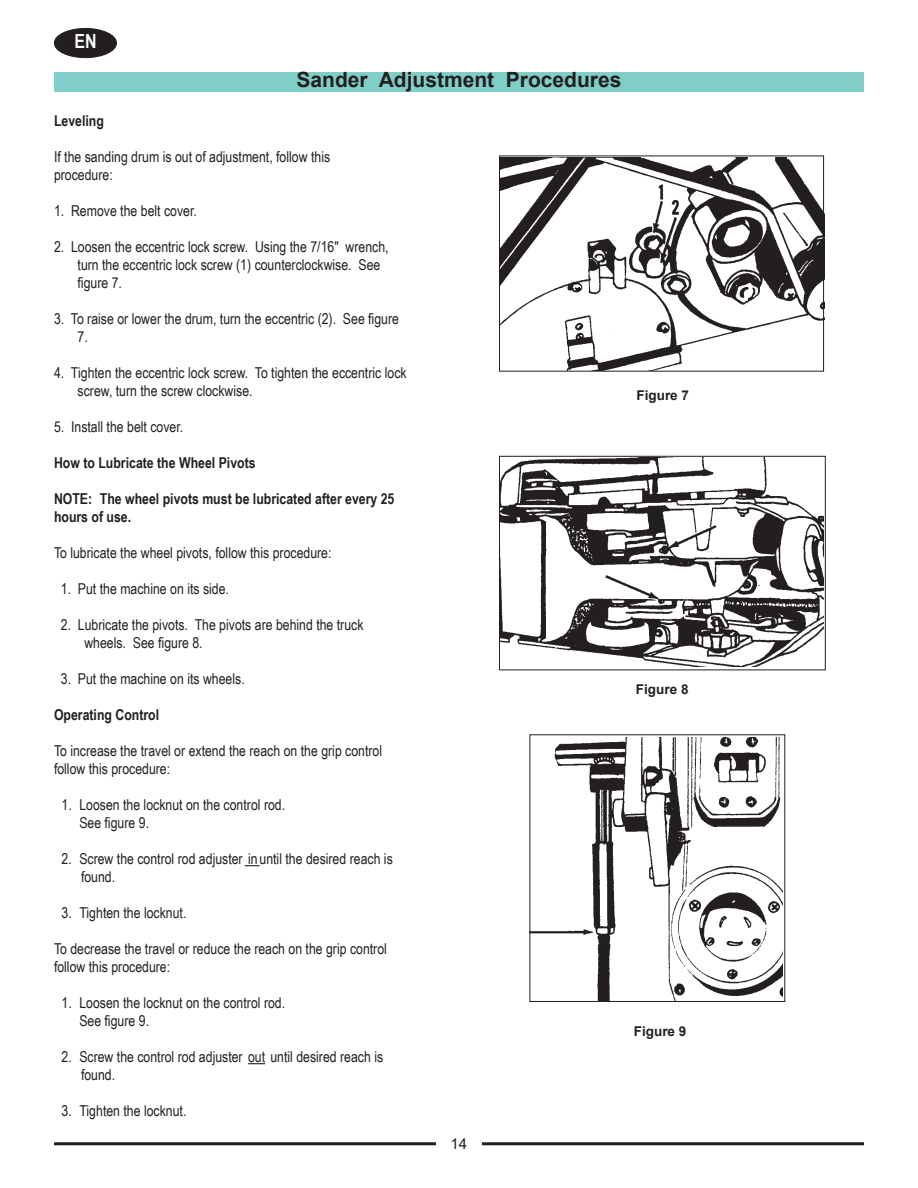
<style>
.page{position:relative;width:918px;height:1188px;background:#fff}
.page>*{position:absolute;margin:0;border:0;box-sizing:border-box;transform-origin:0 0}
.t1{font:700 21px "Arial";color:#231f20}
.t2{font:700 19.5px "Arial Narrow";color:#fff}
.t3{font:15px/18px "Arial Narrow";color:#231f20}
.t4{font:700 15px/18px "Arial Narrow";color:#231f20}
.t5{font:15px "Arial";color:#231f20}
.t6{font:700 13.5px "Arial";color:#231f20}
</style>
<div class="page">
<hr style="left:54px;top:1142px;width:382px;height:3px;background:#231f20">
<hr style="left:482px;top:1142px;width:382px;height:3px;background:#231f20">
<div style="left:54px;top:28px;width:62px;height:30px;background:#231f20;border-radius:50%"></div>
<div style="left:54px;top:28px;width:63px;height:30px;border:1px solid #231f20;border-radius:50%"></div>
<div style="left:54px;top:72px;width:810px;height:20px;background:#81cec8"></div>
<svg style="left:245px;top:865px;width:15px;height:1px"></svg>
<svg style="left:248px;top:1063px;width:17px;height:1px"></svg>
<img style="left:501px;top:157px;width:324px;height:214px">
<div style="left:499px;top:156px;width:325px;height:216px;border:1px solid #231f20"></div>
<img style="left:501px;top:458px;width:323px;height:209px">
<div style="left:499px;top:456px;width:327px;height:214px;border:1px solid #231f20"></div>
<img style="left:532px;top:738px;width:251px;height:262px">
<h2 class="t2" style="left:75px;top:26px;width:24px">EN</h2>
<p class="t1" style="left:297px;top:65px;width:326px">Sander Adjustment Procedures</p>
<p class="t4" style="left:54px;top:111px;width:51px">Leveling</p>
<p class="t3" style="left:54px;top:147px;width:278px">If the sanding drum is out of adjustment, follow this</p>
<p class="t3" style="left:54px;top:165px;width:60px">procedure:</p>
<p class="t3" style="left:54px;top:201px;width:144px">1. Remove the belt cover.</p>
<p class="t3" style="left:78px;top:237px;width:313px;text-indent:-24px">2. Loosen the eccentric lock screw. Using the 7/16" wrench, turn the eccentric lock screw (1) counterclockwise. See figure 7.</p>
<p class="t3" style="left:78px;top:309px;width:323px;text-indent:-24px">3. To raise or lower the drum, turn the eccentric (2). See figure<br>7.</p>
<p class="t3" style="left:78px;top:363px;width:331px;text-indent:-24px">4. Tighten the eccentric lock screw. To tighten the eccentric lock screw, turn the screw clockwise.</p>
<p class="t3" style="left:54px;top:417px;width:131px">5. Install the belt cover.</p>
<p class="t4" style="left:54px;top:453px;width:203px">How to Lubricate the Wheel Pivots</p>
<p class="t4" style="left:54px;top:489px;width:342px">NOTE: The wheel pivots must be lubricated after every 25 hours of use.</p>
<p class="t3" style="left:54px;top:543px;width:279px">To lubricate the wheel pivots, follow this procedure:</p>
<p class="t3" style="left:61px;top:579px;width:170px">1. Put the machine on its side.</p>
<p class="t3" style="left:84px;top:615px;width:281px;text-indent:-24px">2. Lubricate the pivots. The pivots are behind the truck wheels. See figure 8.</p>
<p class="t3" style="left:61px;top:669px;width:185px">3. Put the machine on its wheels.</p>
<p class="t4" style="left:54px;top:705px;width:107px">Operating Control</p>
<p class="t3" style="left:54px;top:741px;width:330px">To increase the travel or extend the reach on the grip control follow this procedure:</p>
<p class="t3" style="left:62px;top:795px;width:225px">1. Loosen the locknut on the control rod.</p>
<p class="t3" style="left:79px;top:813px;width:71px">See figure 9.</p>
<p class="t3" style="left:81px;top:849px;width:313px;text-indent:-19px">2. Screw the control rod adjuster in until the desired reach is found.</p>
<p class="t3" style="left:62px;top:903px;width:126px">3. Tighten the locknut.</p>
<p class="t3" style="left:54px;top:939px;width:334px">To decrease the travel or reduce the reach on the grip control follow this procedure:</p>
<p class="t3" style="left:62px;top:993px;width:225px">1. Loosen the locknut on the control rod.</p>
<p class="t3" style="left:79px;top:1011px;width:71px">See figure 9.</p>
<p class="t3" style="left:81px;top:1047px;width:304px;text-indent:-19px">2. Screw the control rod adjuster out until desired reach is found.</p>
<p class="t3" style="left:62px;top:1101px;width:126px">3. Tighten the locknut.</p>
<p class="t5" style="left:451px;top:1134px;width:18px">14</p>
<p class="t6" style="left:637px;top:385px;width:54px">Figure 7</p>
<p class="t6" style="left:636px;top:680px;width:54px">Figure 8</p>
<p class="t6" style="left:634px;top:1022px;width:54px">Figure 9</p>
</div>
